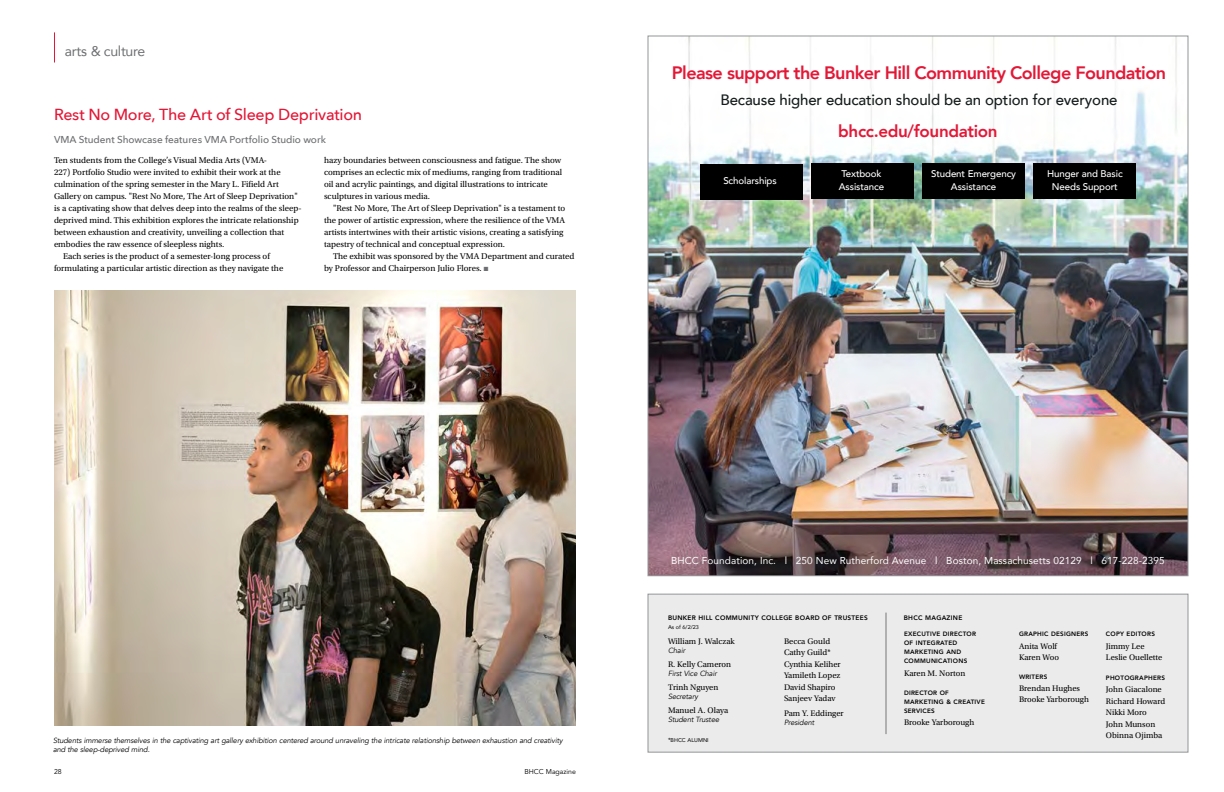
<style>
.page{position:relative;width:1224px;height:792px;background:#fff}
.page>*{position:absolute;margin:0;border:0;box-sizing:border-box;transform-origin:0 0}
.t1{font:800 18px "Avenir";letter-spacing:-.035em;color:#e31837}
.t2{font:800 17px "Avenir";letter-spacing:-.02em;color:#e31837}
.t3{font:500 16px "Avenir Next";letter-spacing:-.015em;color:#e31837}
.t4{font:500 15px "Avenir";letter-spacing:-.01em;color:#151d1c}
.t5{font:14px "Avenir";letter-spacing:-.02em;color:#6d6e71}
.t6{font:10px "Avenir";letter-spacing:.01em;color:#fff}
.t7{font:500 10px "Avenir Next";letter-spacing:-.005em;color:#6d6e71}
.t8{font:500 9.7px/13.3px "Avenir";letter-spacing:-.01em;color:#fff;text-align:center}
.t9{font:8.8px/12px "Utopia Std";color:#000}
.t10{font:8.5px/11.5px "Utopia Std";color:#000}
.t11{font:italic 7.5px/9.5px "Avenir";letter-spacing:-.015em;color:#000}
.t12{font:7px "Avenir LT Std";color:#000}
.t13{font:800 6.5px "Avenir";letter-spacing:.04em;color:#000}
.t14{font:800 6.3px/9px "Avenir";letter-spacing:.04em;color:#000}
.t15{font:5.5px "Avenir";color:#000}
.s1{color:#6d6e71}
.s2{font-size:6px}
</style>
<div class="page">
<hr style="left:54px;top:32px;width:1px;height:30px;background:#e31837">
<img style="left:650px;top:38px;width:536px;height:536px">
<div style="left:648px;top:594px;width:540px;height:158px;background:#ebebec;border:1px solid #939598"></div>
<div style="left:700px;top:164px;width:102px;height:35px;background:#000"></div>
<div style="left:811px;top:163px;width:103px;height:36px;background:#000"></div>
<div style="left:922px;top:163px;width:103px;height:36px;background:#000"></div>
<div style="left:1034px;top:163px;width:102px;height:36px;background:#000"></div>
<hr style="left:886px;top:613px;width:1px;height:121px;background:#000">
<img style="left:54px;top:290px;width:522px;height:435px">
<h3 class="t5" style="left:65px;top:40px;width:82px">arts &amp; culture</h3>
<h3 class="t3" style="left:54px;top:101px;width:310px">Rest No More, The Art of Sleep Deprivation</h3>
<p class="t7" style="left:54px;top:131px;width:273px">VMA Student Showcase features VMA Portfolio Studio work</p>
<p class="t9" style="left:54px;top:154px;width:215px">Ten students from the College’s Visual Media Arts (VMA-</p>
<p class="t9" style="left:54px;top:166px;width:228px">227) Portfolio Studio were invited to exhibit their work at the</p>
<p class="t9" style="left:54px;top:178px;width:226px">culmination of the spring semester in the Mary L. Fifield Art</p>
<p class="t9" style="left:54px;top:190px;width:245px">Gallery on campus. "Rest No More, The Art of Sleep Deprivation"</p>
<p class="t9" style="left:54px;top:202px;width:249px">is a captivating show that delves deep into the realms of the sleep-</p>
<p class="t9" style="left:54px;top:214px;width:246px">deprived mind. This exhibition explores the intricate relationship</p>
<p class="t9" style="left:54px;top:226px;width:232px">between exhaustion and creativity, unveiling a collection that</p>
<p class="t9" style="left:54px;top:238px;width:172px">embodies the raw essence of sleepless nights.</p>
<p class="t9" style="left:63px;top:250px;width:208px">Each series is the product of a semester-long process of</p>
<p class="t9" style="left:54px;top:262px;width:231px">formulating a particular artistic direction as they navigate the</p>
<p class="t9" style="left:324px;top:154px;width:240px">hazy boundaries between consciousness and fatigue. The show comprises an eclectic mix of mediums, ranging from traditional oil and acrylic paintings, and digital illustrations to intricate sculptures in various media.</p>
<p class="t9" style="left:324px;top:202px;width:243px;text-indent:9px">"Rest No More, The Art of Sleep Deprivation" is a testament to the power of artistic expression, where the resilience of the VMA artists intertwines with their artistic visions, creating a satisfying tapestry of technical and conceptual expression.</p>
<p class="t9" style="left:324px;top:250px;width:252px;text-indent:9px">The exhibit was sponsored by the VMA Department and curated by Professor and Chairperson Julio Flores. <span class="s1">■</span></p>
<h1 class="t1" style="left:672px;top:59px;width:496px">Please support the Bunker Hill Community College Foundation</h1>
<h3 class="t4" style="left:720px;top:86px;width:399px">Because higher education should be an option for everyone</h3>
<h2 class="t2" style="left:838px;top:118px;width:161px">bhcc.edu/foundation</h2>
<p class="t8" style="left:723px;top:174px;width:55px">Scholarships</p>
<p class="t8" style="left:839px;top:167px;width:47px;line-height:12.3px;text-align:left">Textbook<br>Assistance</p>
<p class="t8" style="left:931px;top:166px;width:87px">Student Emergency<br>Assistance</p>
<p class="t8" style="left:1047px;top:166px;width:77px">Hunger and Basic<br>Needs Support</p>
<p class="t11" style="left:53px;top:735px;width:511px">Students immerse themselves in the captivating art gallery exhibition centered around unraveling the intricate relationship between exhaustion and creativity and the sleep-deprived mind.</p>
<p class="t12" style="left:54px;top:768px;width:9px">28</p>
<p class="t12" style="left:525px;top:768px;width:53px">BHCC Magazine</p>
<p class="t6" style="left:671px;top:553px;width:495px">BHCC Foundation, Inc. l 250 New Rutherford Avenue l Boston, Massachusetts 02129 l 617-228-2395</p>
<p class="t13" style="left:668px;top:613px;width:201px">BUNKER HILL COMMUNITY COLLEGE BOARD OF TRUSTEES</p>
<p class="t15" style="left:668px;top:623px;width:32px">As of 6/2/23</p>
<p class="t10" style="left:668px;top:635px;width:68px">William J. Walczak</p>
<p class="t11" style="left:668px;top:646px;width:19px">Chair</p>
<p class="t10" style="left:668px;top:658px;width:65px">R. Kelly Cameron</p>
<p class="t11" style="left:668px;top:669px;width:50px">First Vice Chair</p>
<p class="t10" style="left:668px;top:681px;width:52px">Trinh Nguyen</p>
<p class="t11" style="left:668px;top:692px;width:32px">Secretary</p>
<p class="t10" style="left:668px;top:704px;width:62px">Manuel A. Olaya</p>
<p class="t11" style="left:668px;top:715px;width:53px">Student Trustee</p>
<p class="t15" style="left:668px;top:735px;width:42px"><span class="s2">*</span>BHCC ALUMNI</p>
<p class="t10" style="left:784px;top:635px;width:58px">Becca Gould<br>Cathy Guild*<br>Cynthia Keliher<br>Yamileth Lopez<br>David Shapiro<br>Sanjeev Yadav</p>
<p class="t10" style="left:784px;top:707px;width:61px">Pam Y. Eddinger</p>
<p class="t11" style="left:784px;top:718px;width:32px">President</p>
<p class="t13" style="left:904px;top:613px;width:60px">BHCC MAGAZINE</p>
<p class="t14" style="left:904px;top:629px;width:74px">EXECUTIVE DIRECTOR<br>OF INTEGRATED<br>MARKETING AND<br>COMMUNICATIONS</p>
<p class="t10" style="left:904px;top:667px;width:63px">Karen M. Norton</p>
<p class="t14" style="left:904px;top:688px;width:82px">DIRECTOR OF<br>MARKETING &amp; CREATIVE<br>SERVICES</p>
<p class="t10" style="left:904px;top:717px;width:72px">Brooke Yarborough</p>
<p class="t14" style="left:1019px;top:629px;width:71px">GRAPHIC DESIGNERS</p>
<p class="t10" style="left:1019px;top:640px;width:42px">Anita Wolf<br>Karen Woo</p>
<p class="t14" style="left:1019px;top:672px;width:30px">WRITERS</p>
<p class="t10" style="left:1019px;top:683px;width:71px;line-height:11px">Brendan Hughes<br>Brooke Yarborough</p>
<p class="t14" style="left:1106px;top:629px;width:51px">COPY EDITORS</p>
<p class="t10" style="left:1106px;top:640px;width:58px">Jimmy Lee<br>Leslie Ouellette</p>
<p class="t14" style="left:1106px;top:673px;width:61px">PHOTOGRAPHERS</p>
<p class="t10" style="left:1106px;top:684px;width:61px">John Giacalone<br>Richard Howard<br>Nikki Moro<br>John Munson<br>Obinna Ojimba</p>
</div>
